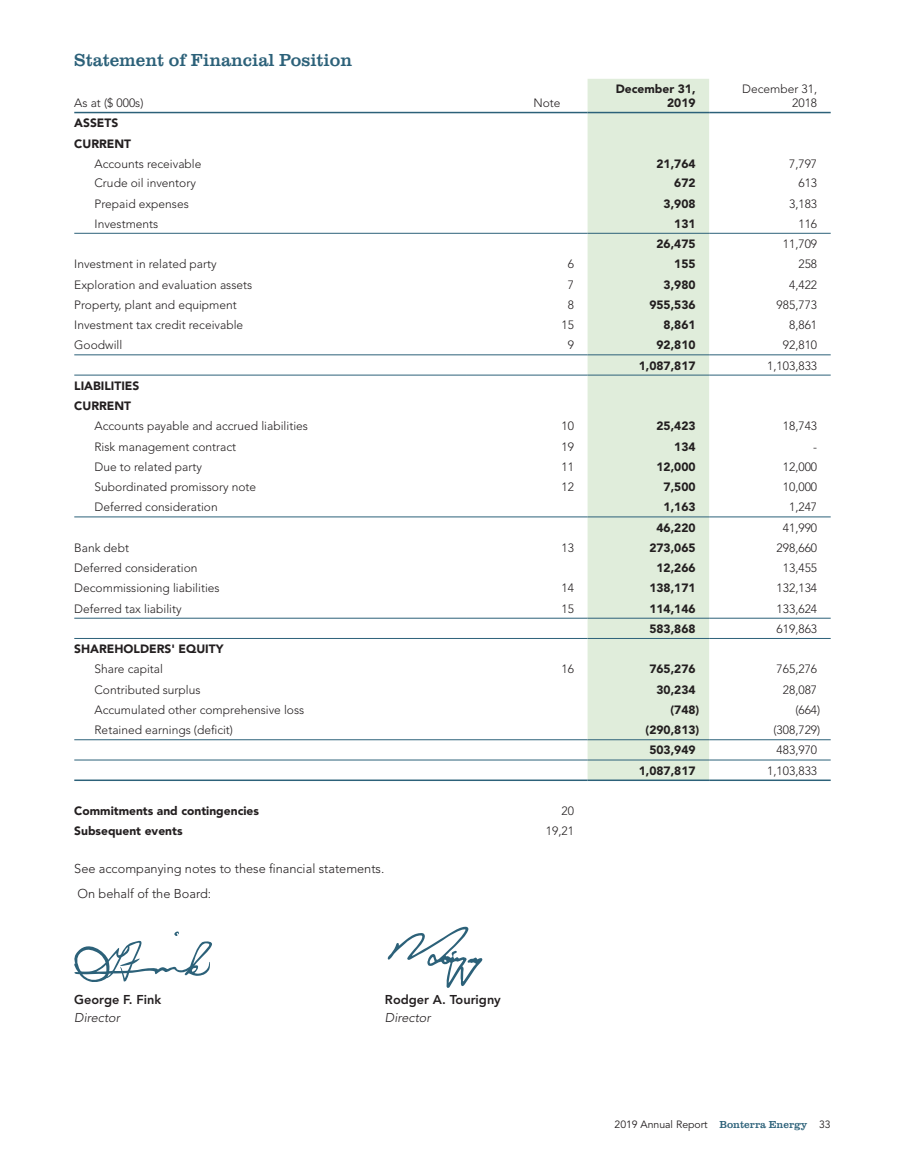
<style>
.page{position:relative;width:905px;height:1175px;background:#fff}
.page>*{position:absolute;margin:0;border:0;box-sizing:border-box;transform-origin:0 0}
.t1{font:18px "Clarendon URW";color:#2c6179}
.t2{font:300 12.75px/24.8px "Avenir LT Std";color:#231f20}
.t3{font:800 12.75px "Avenir LT Std";color:#231f20}
.t4{font:italic 300 12.75px "Avenir LT Std";color:#231f20}
.t5{font:300 12px/14.4px "Avenir LT Std";color:#231f20;text-align:right}
.t6{font:900 12px/20.2px "Avenir LT Std";color:#231f20}
.t7{font:10.5px "Avenir LT Std";color:#231f20}
.s1{font-family:"Clarendon URW";color:#2c6179}
</style>
<div class="page">
<div style="left:587px;top:79px;width:122px;height:700px;background:#e0eddb"></div>
<hr style="left:74px;top:112px;width:392px;height:1px;background:#2c6179">
<hr style="left:587px;top:112px;width:122px;height:1px;background:#2c6179">
<hr style="left:466px;top:112px;width:121px;height:1px;background:#2c6179">
<hr style="left:709px;top:112px;width:121px;height:1px;background:#2c6179">
<hr style="left:74px;top:739px;width:392px;height:1px;background:#2c6179">
<hr style="left:466px;top:739px;width:121px;height:1px;background:#2c6179">
<hr style="left:587px;top:739px;width:122px;height:1px;background:#2c6179">
<hr style="left:709px;top:739px;width:121px;height:1px;background:#2c6179">
<hr style="left:74px;top:759px;width:392px;height:1px;background:#2c6179">
<hr style="left:466px;top:759px;width:121px;height:1px;background:#2c6179">
<hr style="left:587px;top:759px;width:122px;height:1px;background:#2c6179">
<hr style="left:709px;top:759px;width:121px;height:1px;background:#2c6179">
<hr style="left:74px;top:779px;width:392px;height:2px;background:#2c6179">
<hr style="left:466px;top:779px;width:121px;height:2px;background:#2c6179">
<hr style="left:587px;top:779px;width:122px;height:2px;background:#2c6179">
<hr style="left:709px;top:779px;width:121px;height:2px;background:#2c6179">
<hr style="left:74px;top:233px;width:392px;height:1px;background:#2c6179">
<hr style="left:466px;top:233px;width:121px;height:1px;background:#2c6179">
<hr style="left:587px;top:233px;width:122px;height:1px;background:#2c6179">
<hr style="left:709px;top:233px;width:121px;height:1px;background:#2c6179">
<hr style="left:74px;top:354px;width:392px;height:1px;background:#2c6179">
<hr style="left:466px;top:354px;width:121px;height:1px;background:#2c6179">
<hr style="left:587px;top:354px;width:122px;height:1px;background:#2c6179">
<hr style="left:709px;top:354px;width:121px;height:1px;background:#2c6179">
<hr style="left:74px;top:375px;width:392px;height:1px;background:#2c6179">
<hr style="left:466px;top:375px;width:121px;height:1px;background:#2c6179">
<hr style="left:587px;top:375px;width:122px;height:1px;background:#2c6179">
<hr style="left:709px;top:375px;width:121px;height:1px;background:#2c6179">
<hr style="left:74px;top:516px;width:392px;height:1px;background:#2c6179">
<hr style="left:466px;top:516px;width:121px;height:1px;background:#2c6179">
<hr style="left:587px;top:516px;width:122px;height:1px;background:#2c6179">
<hr style="left:709px;top:516px;width:121px;height:1px;background:#2c6179">
<hr style="left:74px;top:618px;width:392px;height:1px;background:#2c6179">
<hr style="left:466px;top:618px;width:121px;height:1px;background:#2c6179">
<hr style="left:587px;top:618px;width:122px;height:1px;background:#2c6179">
<hr style="left:709px;top:618px;width:121px;height:1px;background:#2c6179">
<hr style="left:74px;top:638px;width:392px;height:1px;background:#2c6179">
<hr style="left:466px;top:638px;width:121px;height:1px;background:#2c6179">
<hr style="left:587px;top:638px;width:122px;height:1px;background:#2c6179">
<hr style="left:709px;top:638px;width:121px;height:1px;background:#2c6179">
<svg style="left:74px;top:931px;width:138px;height:51px"></svg>
<svg style="left:388px;top:926px;width:94px;height:62px"></svg>
<h1 class="t1" style="left:74px;top:47px;width:279px">Statement of Financial Position</h1>
<p class="t5" style="left:74px;top:96px;width:71px">As at ($ 000s)</p>
<p class="t5" style="left:533px;top:96px;width:29px">Note</p>
<p class="t6" style="left:615px;top:81px;width:81px;line-height:14.4px;text-align:right">December 31,<br>2019</p>
<p class="t5" style="left:742px;top:81px;width:76px">December 31,<br>2018</p>
<p class="t6" style="left:74px;top:113px;width:58px">ASSETS<br>CURRENT</p>
<p class="t5" style="left:94px;top:157px;width:108px">Accounts receivable</p>
<p class="t6" style="left:656px;top:153px;width:41px">21,764</p>
<p class="t5" style="left:789px;top:157px;width:30px">7,797</p>
<p class="t5" style="left:94px;top:176px;width:103px">Crude oil inventory</p>
<p class="t6" style="left:674px;top:173px;width:23px">672</p>
<p class="t5" style="left:798px;top:176px;width:20px">613</p>
<p class="t5" style="left:94px;top:196px;width:96px">Prepaid expenses</p>
<p class="t6" style="left:663px;top:193px;width:33px">3,908</p>
<p class="t5" style="left:789px;top:196px;width:30px">3,183</p>
<p class="t5" style="left:94px;top:216px;width:65px">Investments</p>
<p class="t6" style="left:674px;top:213px;width:23px">131</p>
<p class="t5" style="left:798px;top:216px;width:20px">116</p>
<p class="t6" style="left:656px;top:234px;width:41px">26,475</p>
<p class="t5" style="left:782px;top:237px;width:36px">11,709</p>
<p class="t5" style="left:74px;top:257px;width:144px">Investment in related party</p>
<p class="t5" style="left:568px;top:257px;width:8px">6</p>
<p class="t6" style="left:674px;top:254px;width:23px">155</p>
<p class="t5" style="left:798px;top:257px;width:20px">258</p>
<p class="t5" style="left:74px;top:277px;width:179px">Exploration and evaluation assets</p>
<p class="t5" style="left:568px;top:277px;width:8px">7</p>
<p class="t6" style="left:663px;top:274px;width:33px">3,980</p>
<p class="t5" style="left:789px;top:277px;width:30px">4,422</p>
<p class="t5" style="left:74px;top:297px;width:164px">Property, plant and equipment</p>
<p class="t5" style="left:568px;top:297px;width:8px">8</p>
<p class="t6" style="left:649px;top:294px;width:48px">955,536</p>
<p class="t5" style="left:776px;top:297px;width:42px">985,773</p>
<p class="t5" style="left:74px;top:318px;width:170px">Investment tax credit receivable</p>
<p class="t5" style="left:561px;top:318px;width:14px">15</p>
<p class="t6" style="left:663px;top:315px;width:33px">8,861</p>
<p class="t5" style="left:789px;top:318px;width:30px">8,861</p>
<p class="t5" style="left:74px;top:338px;width:50px">Goodwill</p>
<p class="t5" style="left:568px;top:338px;width:8px">9</p>
<p class="t6" style="left:656px;top:335px;width:41px">92,810</p>
<p class="t5" style="left:782px;top:338px;width:36px">92,810</p>
<p class="t6" style="left:638px;top:355px;width:58px">1,087,817</p>
<p class="t5" style="left:767px;top:358px;width:51px">1,103,833</p>
<p class="t6" style="left:74px;top:375px;width:67px">LIABILITIES<br>CURRENT</p>
<p class="t5" style="left:94px;top:419px;width:215px">Accounts payable and accrued liabilities</p>
<p class="t5" style="left:561px;top:419px;width:14px">10</p>
<p class="t6" style="left:656px;top:416px;width:41px">25,423</p>
<p class="t5" style="left:782px;top:419px;width:36px">18,743</p>
<p class="t5" style="left:94px;top:439px;width:143px">Risk management contract</p>
<p class="t5" style="left:561px;top:439px;width:14px">19</p>
<p class="t6" style="left:674px;top:436px;width:23px">134</p>
<p class="t5" style="left:813px;top:439px;width:5px">-</p>
<p class="t5" style="left:94px;top:459px;width:109px">Due to related party</p>
<p class="t5" style="left:561px;top:459px;width:14px">11</p>
<p class="t6" style="left:656px;top:456px;width:41px">12,000</p>
<p class="t5" style="left:782px;top:459px;width:36px">12,000</p>
<p class="t5" style="left:94px;top:480px;width:163px">Subordinated promissory note</p>
<p class="t5" style="left:561px;top:480px;width:14px">12</p>
<p class="t6" style="left:663px;top:477px;width:33px">7,500</p>
<p class="t5" style="left:782px;top:480px;width:36px">10,000</p>
<p class="t5" style="left:94px;top:500px;width:125px">Deferred consideration</p>
<p class="t6" style="left:663px;top:497px;width:33px">1,163</p>
<p class="t5" style="left:789px;top:500px;width:30px">1,247</p>
<p class="t6" style="left:656px;top:517px;width:41px">46,220</p>
<p class="t5" style="left:782px;top:520px;width:36px">41,990</p>
<p class="t5" style="left:74px;top:540px;width:56px">Bank debt</p>
<p class="t5" style="left:561px;top:540px;width:14px">13</p>
<p class="t6" style="left:649px;top:537px;width:48px">273,065</p>
<p class="t5" style="left:776px;top:540px;width:42px">298,660</p>
<p class="t5" style="left:74px;top:561px;width:125px">Deferred consideration</p>
<p class="t6" style="left:656px;top:558px;width:41px">12,266</p>
<p class="t5" style="left:782px;top:561px;width:36px">13,455</p>
<p class="t5" style="left:74px;top:581px;width:147px">Decommissioning liabilities</p>
<p class="t5" style="left:561px;top:581px;width:14px">14</p>
<p class="t6" style="left:649px;top:578px;width:48px">138,171</p>
<p class="t5" style="left:776px;top:581px;width:42px">132,134</p>
<p class="t5" style="left:74px;top:601px;width:109px">Deferred tax liability</p>
<p class="t5" style="left:561px;top:601px;width:14px">15</p>
<p class="t6" style="left:649px;top:598px;width:48px">114,146</p>
<p class="t5" style="left:776px;top:601px;width:42px">133,624</p>
<p class="t6" style="left:649px;top:618px;width:48px">583,868</p>
<p class="t5" style="left:776px;top:621px;width:42px">619,863</p>
<p class="t6" style="left:74px;top:639px;width:151px">SHAREHOLDERS' EQUITY</p>
<p class="t5" style="left:94px;top:662px;width:70px">Share capital</p>
<p class="t5" style="left:561px;top:662px;width:14px">16</p>
<p class="t6" style="left:649px;top:659px;width:48px">765,276</p>
<p class="t5" style="left:776px;top:662px;width:42px">765,276</p>
<p class="t5" style="left:94px;top:682px;width:108px">Contributed surplus</p>
<p class="t6" style="left:656px;top:679px;width:41px">30,234</p>
<p class="t5" style="left:782px;top:682px;width:36px">28,087</p>
<p class="t5" style="left:94px;top:702px;width:211px">Accumulated other comprehensive loss</p>
<p class="t6" style="left:670px;top:699px;width:30px">(748)</p>
<p class="t5" style="left:795px;top:702px;width:26px">(664)</p>
<p class="t5" style="left:94px;top:723px;width:140px">Retained earnings (deficit)</p>
<p class="t6" style="left:645px;top:720px;width:55px">(290,813)</p>
<p class="t5" style="left:773px;top:723px;width:48px">(308,729)</p>
<p class="t6" style="left:649px;top:740px;width:48px">503,949</p>
<p class="t5" style="left:776px;top:743px;width:42px">483,970</p>
<p class="t6" style="left:638px;top:760px;width:58px">1,087,817</p>
<p class="t5" style="left:767px;top:763px;width:51px">1,103,833</p>
<p class="t6" style="left:74px;top:800px;width:186px">Commitments and contingencies</p>
<p class="t5" style="left:561px;top:803px;width:14px">20</p>
<p class="t6" style="left:74px;top:821px;width:110px">Subsequent events</p>
<p class="t5" style="left:546px;top:824px;width:30px">19,21</p>
<p class="t2" style="left:74px;top:856px;width:311px">See accompanying notes to these financial statements.<br>On behalf of the Board:</p>
<p class="t3" style="left:74px;top:991px;width:88px">George F. Fink</p>
<p class="t4" style="left:74px;top:1009px;width:47px">Director</p>
<p class="t3" style="left:385px;top:991px;width:117px">Rodger A. Tourigny</p>
<p class="t4" style="left:385px;top:1009px;width:47px">Director</p>
<p class="t7" style="left:614px;top:1118px;width:217px">2019 Annual Report <span class="s1">Bonterra Energy</span> 33</p>
</div>
